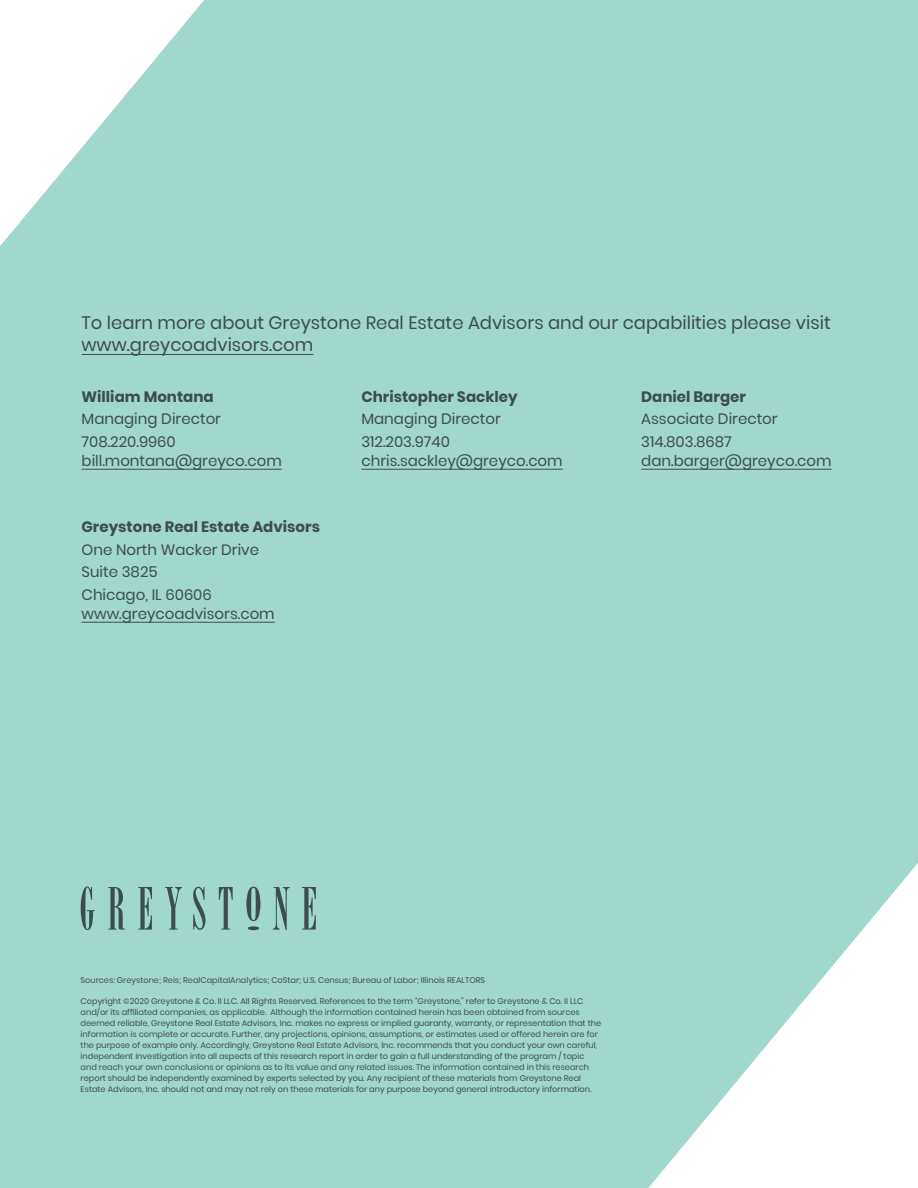
<style>
.page{position:relative;width:918px;height:1188px;background:#a1d8ce}
.page>*{position:absolute;margin:0;border:0;box-sizing:border-box;transform-origin:0 0}
.t1{font:18px/22.5px "Poppins";color:#3c4d4f}
.t2{font:15px/22.5px "Poppins";color:#3c4d4f}
.t3{font:700 15px "Poppins";color:#3c4d4f}
.t4{font:8.25px/10.9px "Poppins";color:#3c4d4f}
</style>
<div class="page">
<svg style="left:81px;top:887px;width:235px;height:43px;background:#89b7af"></svg>
<hr style="left:82px;top:354px;width:231px;height:1px;background:#3c4d4f">
<hr style="left:82px;top:469px;width:200px;height:1px;background:#3c4d4f">
<hr style="left:361px;top:469px;width:202px;height:1px;background:#3c4d4f">
<hr style="left:641px;top:469px;width:191px;height:1px;background:#3c4d4f">
<hr style="left:82px;top:622px;width:193px;height:1px;background:#3c4d4f">
<h1 class="t1" style="left:82px;top:312px;width:751px">To learn more about Greystone Real Estate Advisors and our capabilities please visit www.greycoadvisors.com</h1>
<h2 class="t3" style="left:82px;top:388px;width:134px">William Montana</h2>
<h2 class="t2" style="left:82px;top:408px;width:141px">Managing Director<br>708.220.9960</h2>
<h2 class="t2" style="left:82px;top:450px;width:202px">bill.montana@greyco.com</h2>
<h2 class="t3" style="left:361px;top:388px;width:158px">Christopher Sackley</h2>
<h2 class="t2" style="left:361px;top:408px;width:141px">Managing Director<br>312.203.9740</h2>
<h2 class="t2" style="left:361px;top:450px;width:203px">chris.sackley@greyco.com</h2>
<h2 class="t3" style="left:641px;top:388px;width:106px">Daniel Barger</h2>
<h2 class="t2" style="left:641px;top:408px;width:138px">Associate Director<br>314.803.8687</h2>
<h2 class="t2" style="left:641px;top:450px;width:192px">dan.barger@greyco.com</h2>
<h2 class="t3" style="left:82px;top:518px;width:240px">Greystone Real Estate Advisors</h2>
<h2 class="t2" style="left:82px;top:538px;width:179px">One North Wacker Drive<br>Suite 3825<br>Chicago, IL 60606</h2>
<h2 class="t2" style="left:82px;top:603px;width:195px">www.greycoadvisors.com</h2>
<p class="t4" style="left:81px;top:974px;width:406px">Sources: Greystone; Reis; RealCapitalAnalytics; CoStar; U.S. Census; Bureau of Labor; Illinois REALTORS</p>
<p class="t4" style="left:81px;top:996px;width:522px">Copyright ©2020 Greystone &amp; Co. II LLC. All Rights Reserved. References to the term “Greystone,” refer to Greystone &amp; Co. II LLC and/or its affiliated companies, as applicable. Although the information contained herein has been obtained from sources deemed reliable, Greystone Real Estate Advisors, Inc. makes no express or implied guaranty, warranty, or representation that the information is complete or accurate. Further, any projections, opinions, assumptions, or estimates used or offered herein are for the purpose of example only. Accordingly, Greystone Real Estate Advisors, Inc. recommends that you conduct your own careful, independent investigation into all aspects of this research report in order to gain a full understanding of the program / topic and reach your own conclusions or opinions as to its value and any related issues. The information contained in this research report should be independently examined by experts selected by you. Any recipient of these materials from Greystone Real Estate Advisors, Inc. should not and may not rely on these materials for any purpose beyond general introductory information.</p>
</div>
